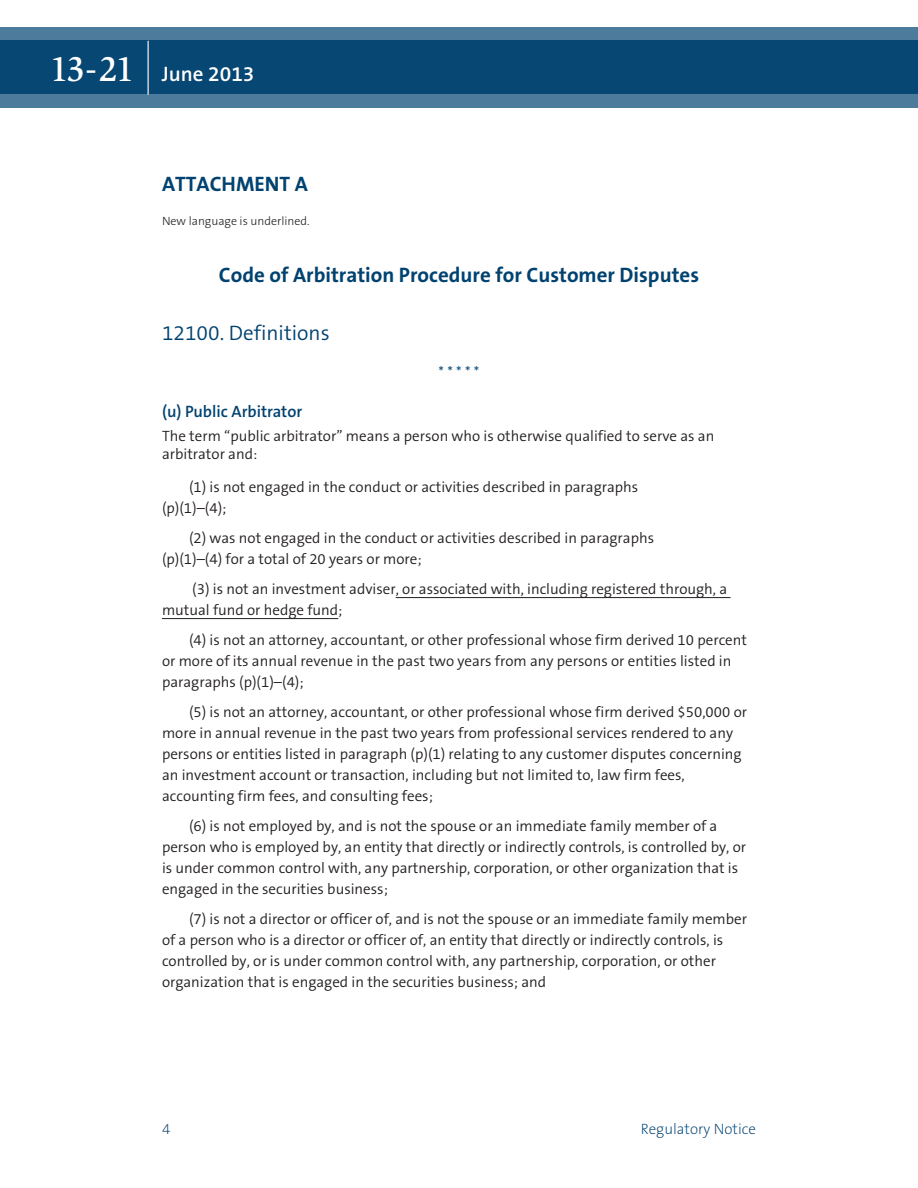
<style>
.page{position:relative;width:918px;height:1188px;background:#fff}
.page>*{position:absolute;margin:0;border:0;box-sizing:border-box;transform-origin:0 0}
.attach_head{font:700 21px "The Sans B7";color:#004270}
.attach_text_head{font:300 21px "The Sans B4";color:#004270}
.t1{font:600 21px "The Sans B6";color:#fff}
.attach_endnote_head{font:700 21px "The Sans B7";color:#004270}
.attach_text_subhead{font:600 16.5px "The Sans B6";color:#004270}
.attach_1_indent{font:300 15px/21px "The Sans B4";color:#231f20}
.text{font:300 15px/18px "The Sans B4";color:#231f20}
.t2{font:200 15px "The Sans B2";color:#004270}
.attach_stars{font:300 15px "The Sans B4";color:#004270}
.attach_rule_language{font:300 12px "The Sans B3";color:#231f20}
.s1{font-family:"Slimbach LT";font-weight:500;font-size:36px}
</style>
<div class="page">
<svg style="left:0;top:27px;width:918px;height:81px;background:#1e5881"></svg>
<hr style="left:148px;top:41px;width:1px;height:54px;background:#fff">
<hr style="left:396px;top:597px;width:335px;height:1px;background:#231f20">
<hr style="left:162px;top:618px;width:176px;height:1px;background:#231f20">
<h1 class="t1" style="left:50px;top:63px;width:206px"><span class="s1">13-21</span> June 2013</h1>
<p class="attach_endnote_head" style="left:162px;top:173px;width:147px">ATTACHMENT A</p>
<p class="attach_rule_language" style="left:162px;top:214px;width:149px">New language is underlined.</p>
<p class="attach_head" style="left:219px;top:263px;width:482px">Code of Arbitration Procedure for Customer Disputes</p>
<p class="attach_text_head" style="left:162px;top:321px;width:169px">12100. Definitions</p>
<p class="attach_stars" style="left:439px;top:364px;width:42px">* * * * *</p>
<p class="attach_text_subhead" style="left:162px;top:403px;width:142px">(u) Public Arbitrator</p>
<p class="text" style="left:162px;top:428px;width:554px">The term “public arbitrator” means a person who is otherwise qualified to serve as an arbitrator and:</p>
<p class="attach_1_indent" style="left:162px;top:477px;width:478px;text-indent:27px">(1) is not engaged in the conduct or activities described in paragraphs (p)(1)–(4);</p>
<p class="attach_1_indent" style="left:162px;top:528px;width:494px;text-indent:27px">(2) was not engaged in the conduct or activities described in paragraphs (p)(1)–(4) for a total of 20 years or more;</p>
<p class="attach_1_indent" style="left:162px;top:579px;width:567px;text-indent:30px">(3) is not an investment adviser, or associated with, including registered through, a mutual fund or hedge fund;</p>
<p class="attach_1_indent" style="left:162px;top:630px;width:587px;text-indent:27px">(4) is not an attorney, accountant, or other professional whose firm derived 10 percent or more of its annual revenue in the past two years from any persons or entities listed in paragraphs (p)(1)–(4);</p>
<p class="attach_1_indent" style="left:162px;top:702px;width:587px;text-indent:27px">(5) is not an attorney, accountant, or other professional whose firm derived $50,000 or more in annual revenue in the past two years from professional services rendered to any persons or entities listed in paragraph (p)(1) relating to any customer disputes concerning an investment account or transaction, including but not limited to, law firm fees, accounting firm fees, and consulting fees;</p>
<p class="attach_1_indent" style="left:162px;top:816px;width:586px;text-indent:27px">(6) is not employed by, and is not the spouse or an immediate family member of a person who is employed by, an entity that directly or indirectly controls, is controlled by, or is under common control with, any partnership, corporation, or other organization that is engaged in the securities business;</p>
<p class="attach_1_indent" style="left:162px;top:909px;width:587px;text-indent:27px">(7) is not a director or officer of, and is not the spouse or an immediate family member of a person who is a director or officer of, an entity that directly or indirectly controls, is controlled by, or is under common control with, any partnership, corporation, or other organization that is engaged in the securities business; and</p>
<p class="t2" style="left:162px;top:1121px;width:10px">4</p>
<p class="t2" style="left:641px;top:1121px;width:117px">Regulatory Notice</p>
</div>
